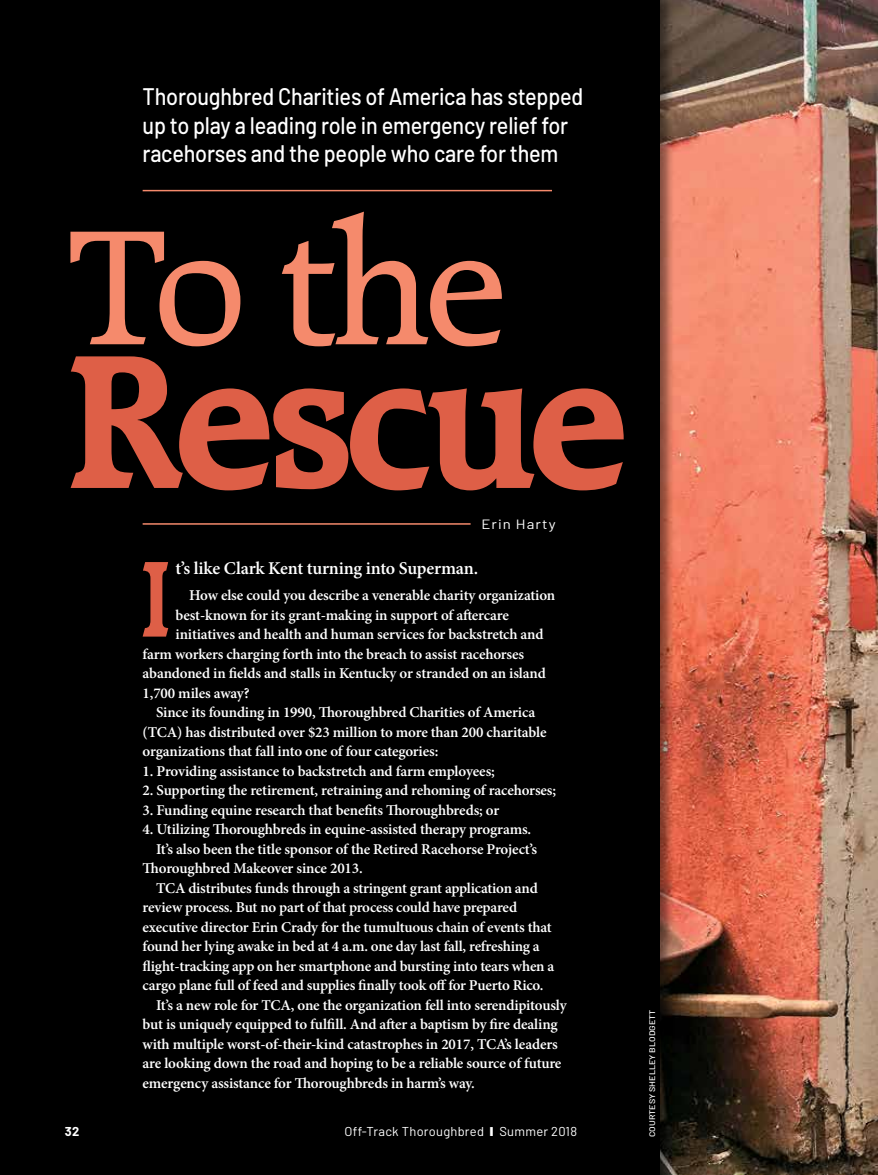
<style>
.page{position:relative;width:878px;height:1175px;background:#fff}
.page>*{position:absolute;margin:0;border:0;box-sizing:border-box;transform-origin:0 0}
.t1{font:700 205.5px "Raleigh LT Std";letter-spacing:-.06em;color:#de5f47}
.t2{font:500 175.8px "Raleigh LT Std";color:#f58a6c}
.t3{font:700 116.4px "Raleigh LT Std";color:#de5f47;scale:.8 1}
.t4{font:500 24px/28.8px "Barlow";letter-spacing:-.01em;color:#fff;scale:.9 1}
.t5{font:600 18px "Minion Pro";letter-spacing:-.01em;color:#fff}
.t6{font:600 15px "Minion Pro";letter-spacing:-.015em;color:#fff}
.t7{font:13.5px "Barlow";letter-spacing:.07em;color:#fff;scale:1.11 1}
.t8{font:12.9px "Barlow";letter-spacing:.02em;color:#fff}
.t9{font:700 12.9px "Barlow";color:#fff}
.t10{font:500 8.1px "Barlow";color:#fff;scale:1.11 1}
</style>
<div class="page">
<img style="left:675px;top:0;width:203px;height:1174px">
<div style="left:0;top:0;width:675px;height:1174px;background:#000;opacity:.45"></div>
<div style="left:0;top:0;width:659px;height:1174px;background:#000"></div>
<hr style="left:143px;top:523px;width:327px;height:1px;background:#f58a6c">
<hr style="left:143px;top:190px;width:409px;height:1px;background:#f58a6c">
<h3 class="t4" style="left:143px;top:81px;width:491px">Thoroughbred Charities of America has stepped up to play a leading role in emergency relief for racehorses and the people who care for them</h3>
<h2 class="t2" style="left:65px;top:189px;width:443px">To the</h2>
<h1 class="t1" style="left:65px;top:305px;width:568px">Rescue</h1>
<p class="t7" style="left:481px;top:515px;width:68px">Erin Harty</p>
<h3 class="t3" style="left:141px;top:533px;width:40px">I</h3>
<p class="t5" style="left:176px;top:555px;width:304px">t’s like Clark Kent turning into Superman.</p>
<p class="t6" style="left:189px;top:585px;width:367px">How else could you describe a venerable charity organization</p>
<p class="t6" style="left:176px;top:604px;width:335px">best-known for its grant-making in support of aftercare</p>
<p class="t6" style="left:176px;top:624px;width:369px">initiatives and health and human services for backstretch and</p>
<p class="t6" style="left:143px;top:643px;width:383px">farm workers charging forth into the breach to assist racehorses</p>
<p class="t6" style="left:143px;top:663px;width:404px">abandoned in fields and stalls in Kentucky or stranded on an island</p>
<p class="t6" style="left:143px;top:682px;width:108px">1,700 miles away?</p>
<p class="t6" style="left:156px;top:702px;width:380px">Since its founding in 1990, Thoroughbred Charities of America</p>
<p class="t6" style="left:143px;top:721px;width:405px">(TCA) has distributed over $23 million to more than 200 charitable</p>
<p class="t6" style="left:143px;top:741px;width:297px">organizations that fall into one of four categories:</p>
<p class="t6" style="left:143px;top:760px;width:354px">1. Providing assistance to backstretch and farm employees;</p>
<p class="t6" style="left:143px;top:780px;width:415px">2. Supporting the retirement, retraining and rehoming of racehorses;</p>
<p class="t6" style="left:143px;top:799px;width:358px">3. Funding equine research that benefits Thoroughbreds; or</p>
<p class="t6" style="left:143px;top:819px;width:390px">4. Utilizing Thoroughbreds in equine-assisted therapy programs.</p>
<p class="t6" style="left:156px;top:838px;width:382px">It’s also been the title sponsor of the Retired Racehorse Project’s</p>
<p class="t6" style="left:143px;top:858px;width:222px">Thoroughbred Makeover since 2013.</p>
<p class="t6" style="left:156px;top:877px;width:383px">TCA distributes funds through a stringent grant application and</p>
<p class="t6" style="left:143px;top:897px;width:376px">review process. But no part of that process could have prepared</p>
<p class="t6" style="left:143px;top:916px;width:410px">executive director Erin Crady for the tumultuous chain of events that</p>
<p class="t6" style="left:143px;top:936px;width:398px">found her lying awake in bed at 4 a.m. one day last fall, refreshing a</p>
<p class="t6" style="left:143px;top:955px;width:413px">flight-tracking app on her smartphone and bursting into tears when a</p>
<p class="t6" style="left:143px;top:975px;width:402px">cargo plane full of feed and supplies finally took off for Puerto Rico.</p>
<p class="t6" style="left:156px;top:994px;width:412px">It’s a new role for TCA, one the organization fell into serendipitously</p>
<p class="t6" style="left:143px;top:1014px;width:416px">but is uniquely equipped to fulfill. And after a baptism by fire dealing</p>
<p class="t6" style="left:143px;top:1033px;width:416px">with multiple worst-of-their-kind catastrophes in 2017, TCA’s leaders</p>
<p class="t6" style="left:143px;top:1053px;width:420px">are looking down the road and hoping to be a reliable source of future</p>
<p class="t6" style="left:143px;top:1072px;width:334px">emergency assistance for Thoroughbreds in harm’s way.</p>
<p class="t9" style="left:65px;top:1123px;width:16px">32</p>
<p class="t8" style="left:344px;top:1123px;width:234px">Off-Track Thoroughbred ❙ Summer 2018</p>
<p class="t10" style="left:647px;top:1137px;width:116px;rotate:-90deg">courtesy shelley blodgett</p>
</div>
